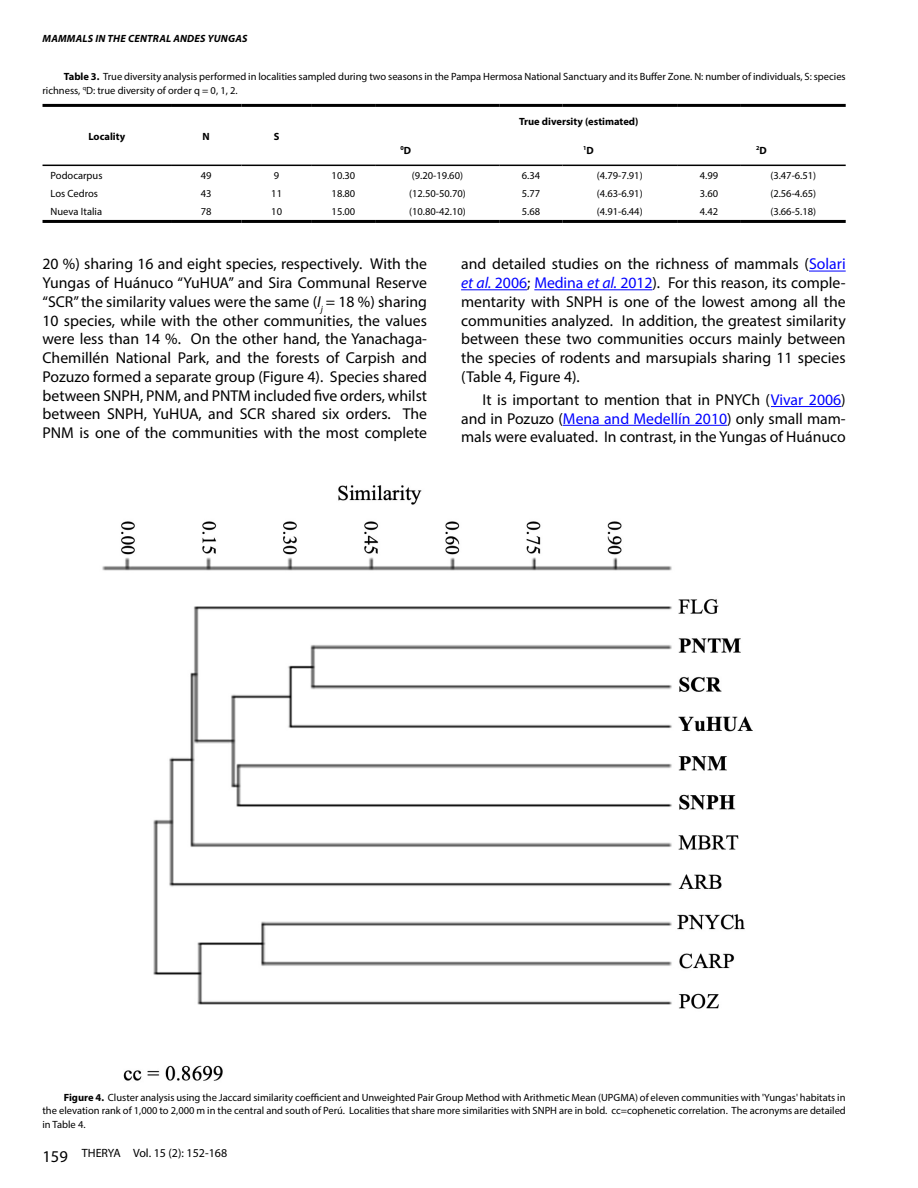
<style>
.page{position:relative;width:918px;height:1188px;background:#fff}
.page>*{position:absolute;margin:0;border:0;box-sizing:border-box;transform-origin:0 0}
.TextoGeneral{font:15.75px/18.8px "Myriad Pro";color:#000;text-align:justify}
.t1{font:12px "Myriad Pro";color:#000}
.Tex_Fig_yTab{font:10.5px/13.5px "Myriad Pro";color:#000}
.t2{font:700 10.5px "Myriad Pro";color:#000}
.t3{font:italic 700 10.5px "Myriad Pro";letter-spacing:.02em;color:#000}
.t4{font:700 6.15px "Myriad Pro";color:#000}
.s1{font-weight:700}
.s2{font-size:10.5px}
.s3{font-style:italic}
.s4{color:#00f}
.s5{font-style:italic;color:#00f}
.s6{font-size:16.5px}
</style>
<div class="page">
<hr style="left:809px;top:271px;width:37px;height:1px;background:#00f">
<hr style="left:461px;top:289px;width:66px;height:1px;background:#00f">
<hr style="left:534px;top:289px;width:118px;height:1px;background:#00f">
<hr style="left:771px;top:406px;width:70px;height:1px;background:#00f">
<hr style="left:563px;top:425px;width:164px;height:1px;background:#00f">
<hr style="left:43px;top:104px;width:128px;height:3px;background:#000">
<hr style="left:171px;top:104px;width:70px;height:3px;background:#000">
<hr style="left:241px;top:104px;width:71px;height:3px;background:#000">
<hr style="left:312px;top:104px;width:63px;height:3px;background:#000">
<hr style="left:375px;top:104px;width:125px;height:3px;background:#000">
<hr style="left:500px;top:104px;width:62px;height:3px;background:#000">
<hr style="left:562px;top:104px;width:115px;height:3px;background:#000">
<hr style="left:677px;top:104px;width:64px;height:3px;background:#000">
<hr style="left:741px;top:104px;width:105px;height:3px;background:#000">
<hr style="left:43px;top:220px;width:128px;height:3px;background:#000">
<hr style="left:171px;top:220px;width:70px;height:3px;background:#000">
<hr style="left:241px;top:220px;width:71px;height:3px;background:#000">
<hr style="left:312px;top:220px;width:63px;height:3px;background:#000">
<hr style="left:375px;top:220px;width:125px;height:3px;background:#000">
<hr style="left:500px;top:220px;width:62px;height:3px;background:#000">
<hr style="left:562px;top:220px;width:115px;height:3px;background:#000">
<hr style="left:677px;top:220px;width:64px;height:3px;background:#000">
<hr style="left:741px;top:220px;width:105px;height:3px;background:#000">
<hr style="left:43px;top:165px;width:128px;height:1px;background:#000">
<hr style="left:171px;top:165px;width:70px;height:1px;background:#000">
<hr style="left:241px;top:165px;width:71px;height:1px;background:#000">
<hr style="left:312px;top:165px;width:63px;height:1px;background:#000">
<hr style="left:375px;top:165px;width:125px;height:1px;background:#000">
<hr style="left:500px;top:165px;width:62px;height:1px;background:#000">
<hr style="left:562px;top:165px;width:115px;height:1px;background:#000">
<hr style="left:677px;top:165px;width:64px;height:1px;background:#000">
<hr style="left:741px;top:165px;width:105px;height:1px;background:#000">
<img style="left:102px;top:485px;width:651px;height:596px">
<p class="t3" style="left:43px;top:31px;width:206px">MAMMALS IN THE CENTRAL ANDES YUNGAS</p>
<p class="Tex_Fig_yTab" style="left:43px;top:70px;width:805px;text-indent:21px"><span class="s1">Table 3.</span> True diversity analysis performed in localities sampled during two seasons in the Pampa Hermosa National Sanctuary and its Buffer Zone. N: number of individuals, S: species richness, <sup>q</sup>D: true diversity of order q = 0, 1, 2.</p>
<p class="t2" style="left:88px;top:129px;width:38px">Locality</p>
<p class="t2" style="left:203px;top:129px;width:9px">N</p>
<p class="t2" style="left:274px;top:129px;width:7px">S</p>
<p class="t2" style="left:519px;top:114px;width:121px">True diversity (estimated)</p>
<p class="t4" style="left:400px;top:144px;width:12px">0<span class="s2">D</span></p>
<p class="t4" style="left:583px;top:144px;width:12px">1<span class="s2">D</span></p>
<p class="t4" style="left:756px;top:144px;width:12px">2<span class="s2">D</span></p>
<p class="Tex_Fig_yTab" style="left:51px;top:169px;width:53px">Podocarpus</p>
<p class="Tex_Fig_yTab" style="left:201px;top:169px;width:12px">49</p>
<p class="Tex_Fig_yTab" style="left:274px;top:169px;width:7px">9</p>
<p class="Tex_Fig_yTab" style="left:332px;top:169px;width:25px">10.30</p>
<p class="Tex_Fig_yTab" style="left:412px;top:169px;width:53px">(9.20-19.60)</p>
<p class="Tex_Fig_yTab" style="left:522px;top:169px;width:20px">6.34</p>
<p class="Tex_Fig_yTab" style="left:597px;top:169px;width:47px">(4.79-7.91)</p>
<p class="Tex_Fig_yTab" style="left:700px;top:169px;width:20px">4.99</p>
<p class="Tex_Fig_yTab" style="left:770px;top:169px;width:47px">(3.47-6.51)</p>
<p class="Tex_Fig_yTab" style="left:51px;top:187px;width:49px">Los Cedros</p>
<p class="Tex_Fig_yTab" style="left:201px;top:187px;width:12px">43</p>
<p class="Tex_Fig_yTab" style="left:271px;top:187px;width:12px">11</p>
<p class="Tex_Fig_yTab" style="left:332px;top:187px;width:25px">18.80</p>
<p class="Tex_Fig_yTab" style="left:409px;top:187px;width:58px">(12.50-50.70)</p>
<p class="Tex_Fig_yTab" style="left:522px;top:187px;width:20px">5.77</p>
<p class="Tex_Fig_yTab" style="left:597px;top:187px;width:47px">(4.63-6.91)</p>
<p class="Tex_Fig_yTab" style="left:700px;top:187px;width:20px">3.60</p>
<p class="Tex_Fig_yTab" style="left:770px;top:187px;width:47px">(2.56-4.65)</p>
<p class="Tex_Fig_yTab" style="left:51px;top:205px;width:53px">Nueva Italia</p>
<p class="Tex_Fig_yTab" style="left:201px;top:205px;width:12px">78</p>
<p class="Tex_Fig_yTab" style="left:271px;top:205px;width:12px">10</p>
<p class="Tex_Fig_yTab" style="left:332px;top:205px;width:25px">15.00</p>
<p class="Tex_Fig_yTab" style="left:409px;top:205px;width:58px">(10.80-42.10)</p>
<p class="Tex_Fig_yTab" style="left:522px;top:205px;width:20px">5.68</p>
<p class="Tex_Fig_yTab" style="left:597px;top:205px;width:47px">(4.91-6.44)</p>
<p class="Tex_Fig_yTab" style="left:700px;top:205px;width:20px">4.42</p>
<p class="Tex_Fig_yTab" style="left:770px;top:205px;width:47px">(3.66-5.18)</p>
<p class="TextoGeneral" style="left:43px;top:255px;width:386px">20 %) sharing 16 and eight species, respectively. With the Yungas of Huánuco “YuHUA” and Sira Communal Reserve “SCR” the similarity values were the same (<span class="s3">I</span><sub>j</sub> = 18 %) sharing 10 species, while with the other communities, the values were less than 14 %. On the other hand, the Yanachaga-Chemillén National Park, and the forests of Carpish and Pozuzo formed a separate group (Figure 4). Species shared between SNPH, PNM, and PNTM included five orders, whilst between SNPH, YuHUA, and SCR shared six orders. The PNM is one of the communities with the most complete</p>
<p class="TextoGeneral" style="left:461px;top:255px;width:386px">and detailed studies on the richness of mammals (<span class="s4">Solari </span><span class="s5">et al.</span> <span class="s4">2006</span>; <span class="s4">Medina</span> <span class="s5">et al.</span> <span class="s4">2012</span>). For this reason, its comple&shy;mentarity with SNPH is one of the lowest among all the communities analyzed. In addition, the greatest similarity between these two communities occurs mainly between the species of rodents and marsupials sharing 11 species (Table 4, Figure 4).</p>
<p class="TextoGeneral" style="left:461px;top:390px;width:386px;text-indent:21px">It is important to mention that in PNYCh (<span class="s4">Vivar 2006</span>) and in Pozuzo (<span class="s4">Mena and Medellín 2010</span>) only small mam&shy;mals were evaluated. In contrast, in the Yungas of Huánuco</p>
<p class="Tex_Fig_yTab" style="left:43px;top:1090px;width:805px;text-align:justify;text-indent:21px"><span class="s1">Figure 4.</span> Cluster analysis using the Jaccard similarity coefficient and Unweighted Pair Group Method with Arithmetic Mean (UPGMA) of eleven communities with 'Yungas' habitats in the elevation rank of 1,000 to 2,000 m in the central and south of Perú. Localities that share more similarities with SNPH are in bold. cc=cophenetic correlation. The acronyms are detailed in Table 4.</p>
<p class="t1" style="left:43px;top:1146px;width:186px"><span class="s6">159</span> THERYA Vol. 15 (2): 152-168</p>
</div>
